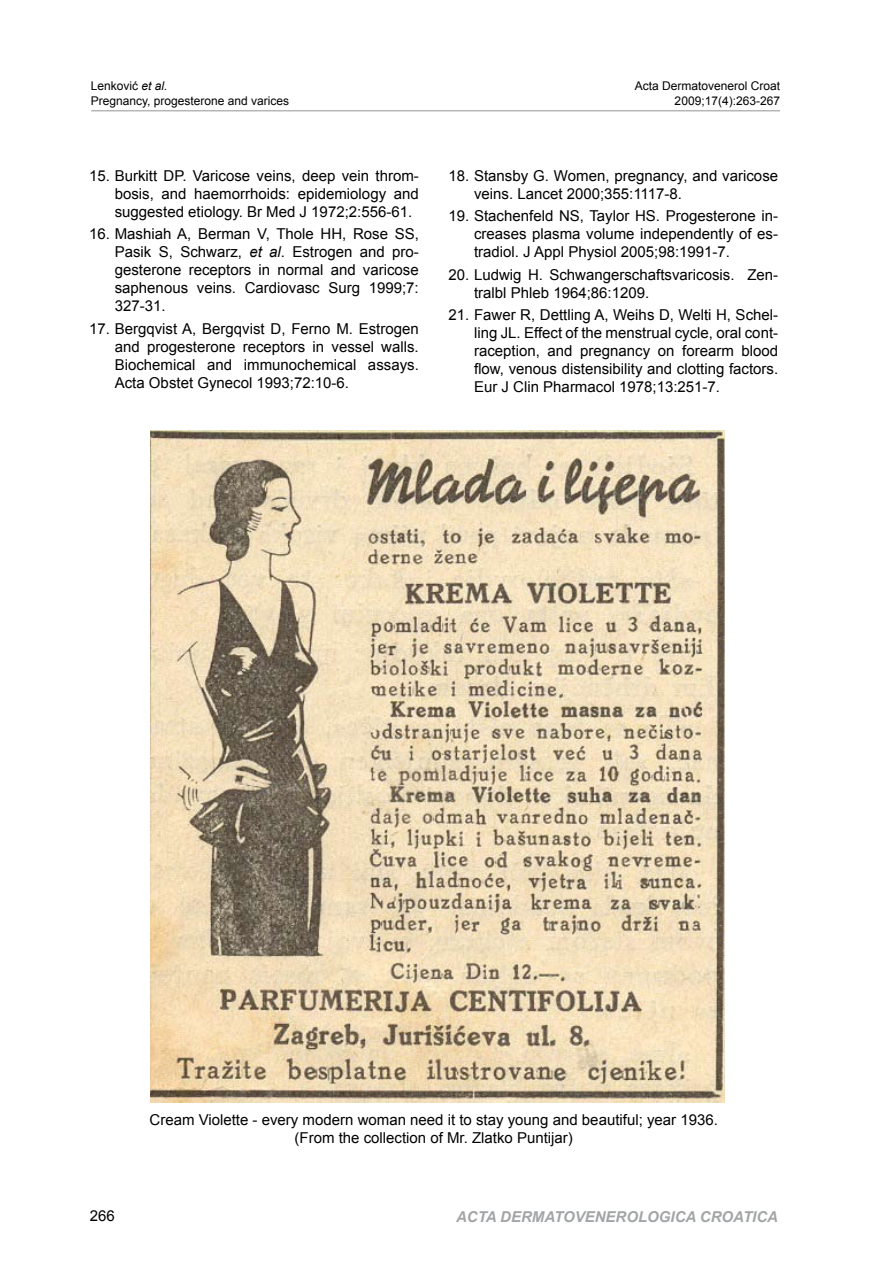
<style>
.page{position:relative;width:893px;height:1263px;background:#fff}
.page>*{position:absolute;margin:0;border:0;box-sizing:border-box;transform-origin:0 0}
.t1{font:15px/18px "Arial";color:#000;text-align:justify}
.t2{font:italic 700 15px "Arial";color:#a2a4a6}
.t3{font:12px "Arial";color:#000}
.s1{font-style:italic}
</style>
<div class="page">
<hr style="left:91px;top:110px;width:689px;height:1px;background:#b4b6b7">
<img style="left:151px;top:431px;width:573px;height:671px">
<p class="t3" style="left:91px;top:78px;width:78px">Lenković <span class="s1">et al.</span></p>
<p class="t3" style="left:635px;top:78px;width:147px">Acta Dermatovenerol Croat</p>
<p class="t3" style="left:91px;top:93px;width:200px">Pregnancy, progesterone and varices</p>
<p class="t3" style="left:675px;top:93px;width:107px">2009;17(4):263-267</p>
<p class="t1" style="left:115px;top:167px;width:306px;text-indent:-25px">15. Burkitt DP. Varicose veins, deep vein throm&shy;bosis, and haemorrhoids: epidemiology and suggested etiology. Br Med J 1972;2:556-61.</p>
<p class="t1" style="left:115px;top:225px;width:306px;text-indent:-26px">16. Mashiah A, Berman V, Thole HH, Rose SS, Pasik S, Schwarz, <span class="s1">et al</span>. Estrogen and pro&shy;gesterone receptors in normal and varicose saphenous veins. Cardiovasc Surg 1999;7:<br>327-31.</p>
<p class="t1" style="left:115px;top:319px;width:306px;text-indent:-26px">17. Bergqvist A, Bergqvist D, Ferno M. Estrogen and progesterone receptors in vessel walls.<br>Biochemical and immunochemical assays.<br>Acta Obstet Gynecol 1993;72:10-6.</p>
<p class="t1" style="left:474px;top:167px;width:306px;text-indent:-25px">18. Stansby G. Women, pregnancy, and varicose veins. Lancet 2000;355:1117-8.</p>
<p class="t1" style="left:474px;top:207px;width:306px;text-indent:-26px">19. Stachenfeld NS, Taylor HS. Progesterone in&shy;creases plasma volume independently of es&shy;tradiol. J Appl Physiol 2005;98:1991-7.</p>
<p class="t1" style="left:474px;top:265px;width:306px;text-indent:-26px">20. Ludwig H. Schwangerschaftsvaricosis. Zen&shy;tralbl Phleb 1964;86:1209.</p>
<p class="t1" style="left:474px;top:306px;width:306px;text-indent:-26px">21. Fawer R, Dettling A, Weihs D, Welti H, Schel&shy;ling JL. Effect of the menstrual cycle, oral cont&shy;raception, and pregnancy on forearm blood flow, venous distensibility and clotting factors.<br>Eur J Clin Pharmacol 1978;13:251-7.</p>
<p class="t1" style="left:150px;top:1110px;width:570px;text-align:center">Cream Violette - every modern woman need it to stay young and beautiful; year 1936. (From the collection of Mr. Zlatko Puntijar)</p>
<p class="t1" style="left:90px;top:1207px;width:27px">266</p>
<p class="t2" style="left:456px;top:1207px;width:323px">ACTA DERMATOVENEROLOGICA CROATICA</p>
</div>
